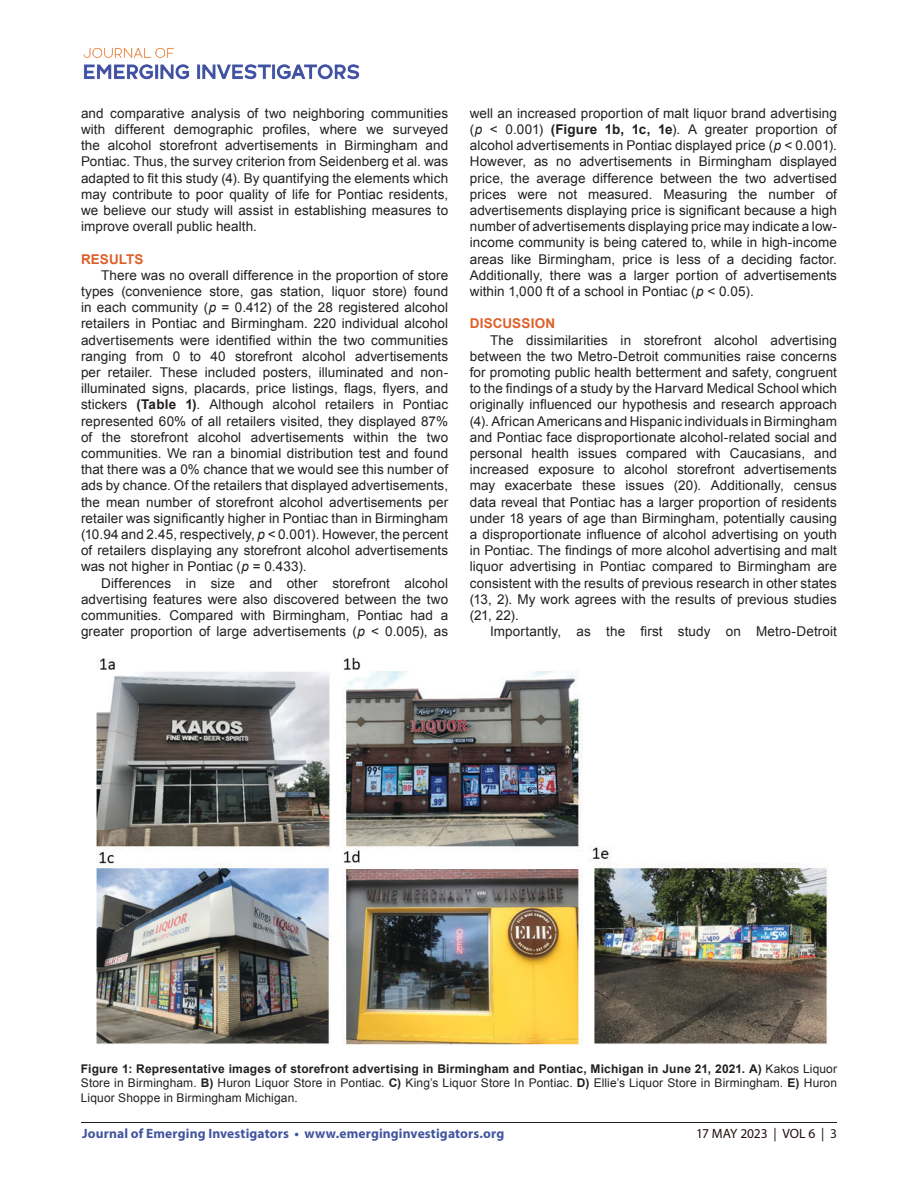
<style>
.page{position:relative;width:918px;height:1188px;background:#fff}
.page>*{position:absolute;margin:0;border:0;box-sizing:border-box;transform-origin:0 0}
.t1{font:13.5px/16.2px "Arial";letter-spacing:.005em;color:#231f20;text-align:justify}
.t2{font:700 13.5px "Myriad Pro";letter-spacing:.01em;color:#43559f}
.t3{font:700 13.5px "Arial";letter-spacing:.01em;color:#dd602a}
.t4{font:13.5px "Myriad Pro";letter-spacing:-.01em;color:#230e10}
.t5{font:12px/14.4px "Arial";letter-spacing:.01em;color:#231f20;text-align:justify}
.s1{font-style:italic}
.s2{font-weight:700}
.s3{color:#231f20}
</style>
<div class="page">
<hr style="left:81px;top:1122px;width:756px;height:1px;background:#231f20">
<img style="left:83px;top:47px;width:277px;height:33px">
<img style="left:96px;top:657px;width:733px;height:388px">
<p class="t1" style="left:81px;top:105px;width:369px">and comparative analysis of two neighboring communities with different demographic profiles, where we surveyed the alcohol storefront advertisements in Birmingham and Pontiac. Thus, the survey criterion from Seidenberg et al. was adapted to fit this study (4). By quantifying the elements which may contribute to poor quality of life for Pontiac residents, we believe our study will assist in establishing measures to improve overall public health.</p>
<p class="t3" style="left:81px;top:250px;width:64px">RESULTS</p>
<p class="t1" style="left:81px;top:267px;width:369px;text-indent:20px">There was no overall difference in the proportion of store types (convenience store, gas station, liquor store) found in each community (<span class="s1">p</span> = 0.412) of the 28 registered alcohol retailers in Pontiac and Birmingham. 220 individual alcohol advertisements were identified within the two communities ranging from 0 to 40 storefront alcohol advertisements per retailer. These included posters, illuminated and non&shy;illuminated signs, placards, price listings, flags, flyers, and stickers <span class="s2">(Table 1)</span>. Although alcohol retailers in Pontiac represented 60% of all retailers visited, they displayed 87% of the storefront alcohol advertisements within the two communities. We ran a binomial distribution test and found that there was a 0% chance that we would see this number of ads by chance. Of the retailers that displayed advertisements, the mean number of storefront alcohol advertisements per retailer was significantly higher in Pontiac than in Birmingham (10.94 and 2.45, respectively, <span class="s1">p</span> &lt; 0.001). However, the percent of retailers displaying any storefront alcohol advertisements was not higher in Pontiac (<span class="s1">p</span> = 0.433).</p>
<p class="t1" style="left:81px;top:575px;width:369px;text-indent:20px">Differences in size and other storefront alcohol advertising features were also discovered between the two communities. Compared with Birmingham, Pontiac had a greater proportion of large advertisements (<span class="s1">p</span> &lt; 0.005), as</p>
<p class="t1" style="left:470px;top:105px;width:369px">well an increased proportion of malt liquor brand advertising (<span class="s1">p</span> &lt; 0.001) <span class="s2">(Figure 1b, 1c, 1e</span>). A greater proportion of alcohol advertisements in Pontiac displayed price (<span class="s1">p</span> &lt; 0.001).<br>However, as no advertisements in Birmingham displayed price, the average difference between the two advertised prices were not measured. Measuring the number of advertisements displaying price is significant because a high number of advertisements displaying price may indicate a low&shy;income community is being catered to, while in high-income areas like Birmingham, price is less of a deciding factor.<br>Additionally, there was a larger portion of advertisements within 1,000 ft of a school in Pontiac (<span class="s1">p</span> &lt; 0.05).</p>
<p class="t3" style="left:470px;top:315px;width:87px">DISCUSSION</p>
<p class="t1" style="left:470px;top:332px;width:369px;text-indent:20px">The dissimilarities in storefront alcohol advertising between the two Metro-Detroit communities raise concerns for promoting public health betterment and safety, congruent to the findings of a study by the Harvard Medical School which originally influenced our hypothesis and research approach (4). African Americans and Hispanic individuals in Birmingham and Pontiac face disproportionate alcohol-related social and personal health issues compared with Caucasians, and increased exposure to alcohol storefront advertisements may exacerbate these issues (20). Additionally, census data reveal that Pontiac has a larger proportion of residents under 18 years of age than Birmingham, potentially causing a disproportionate influence of alcohol advertising on youth in Pontiac. The findings of more alcohol advertising and malt liquor advertising in Pontiac compared to Birmingham are consistent with the results of previous research in other states (13, 2). My work agrees with the results of previous studies (21, 22).</p>
<p class="t1" style="left:490px;top:624px;width:348px">Importantly, as the first study on Metro-Detroit</p>
<p class="t5" style="left:81px;top:1062px;width:758px"><span class="s2">Figure 1: Representative images of storefront advertising in Birmingham and Pontiac, Michigan in June 21, 2021. A)</span> Kakos Liquor Store in Birmingham. <span class="s2">B)</span> Huron Liquor Store in Pontiac. <span class="s2">C)</span> King’s Liquor Store In Pontiac. <span class="s2">D)</span> Ellie’s Liquor Store in Birmingham. <span class="s2">E)</span> Huron Liquor Shoppe in Birmingham Michigan.</p>
<p class="t2" style="left:82px;top:1125px;width:424px">Journal of Emerging Investigators • www.emerginginvestigators.org</p>
<p class="t4" style="left:696px;top:1125px;width:142px">17 MAY 2023 | VOL 6 | <span class="s3">3</span></p>
</div>
